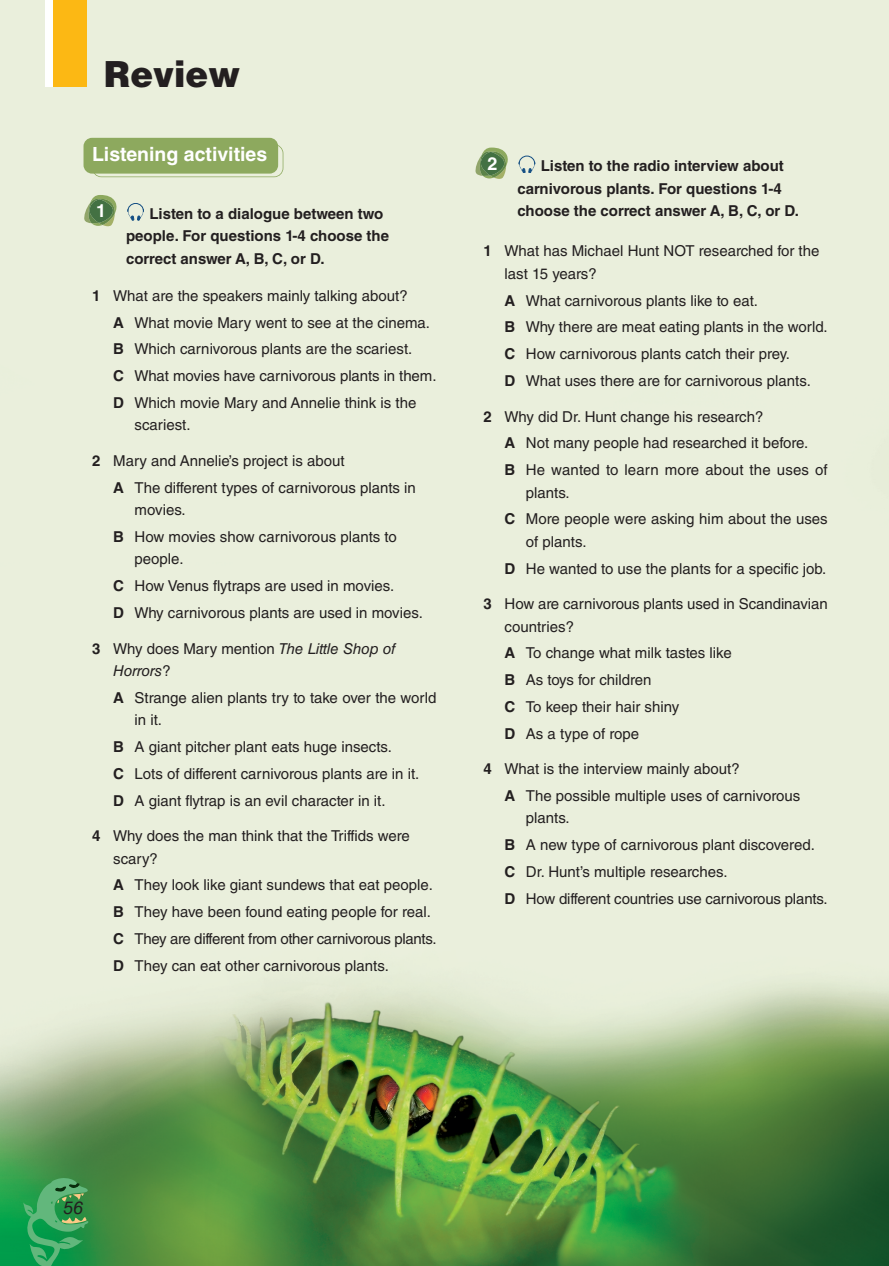
<style>
.page{position:relative;width:889px;height:1266px;background:#fff}
.page>*{position:absolute;margin:0;border:0;box-sizing:border-box;transform-origin:0 0}
.t1{font:900 36px "Helvetica LT Std";color:#231f20;scale:.95 1}
.t2{font:700 19.5px "Helvetica LT Std";color:#fff}
.t3{font:italic 18px "Helvetica LT Std";color:#231f20}
.t4{font:700 18px "Helvetica LT Std";color:#fff}
.t5{font:15px/26.7px "Helvetica LT Std";color:#231f20}
.t6{font:700 15px/22.5px "Helvetica LT Std";color:#231f20}
.t7{font:italic 15px/22.5px "Helvetica LT Std";letter-spacing:-.005em;color:#231f20}
.s1{font-weight:700}
.s2{font-weight:700;font-style:normal}
.s3{font-style:normal}
</style>
<div class="page">
<img style="left:0;top:0;width:889px;height:1265px">
<svg style="left:23px;top:1177px;width:67px;height:88px;background:#36a159"></svg>
<div style="left:51px;top:0;width:35px;height:87px;background:#fcb814"></div>
<div style="left:45px;top:0;width:7px;height:87px;background:#fff"></div>
<div style="left:92px;top:144px;width:191px;height:33px;border:2px solid #8da95e;border-radius:9px"></div>
<div style="left:83px;top:138px;width:195px;height:36px;background:#8da95e;border-radius:9px"></div>
<svg style="left:127px;top:203px;width:17px;height:17px"></svg>
<svg style="left:84px;top:195px;width:32px;height:31px"></svg>
<svg style="left:519px;top:156px;width:16px;height:17px"></svg>
<svg style="left:475px;top:147px;width:33px;height:32px"></svg>
<h1 class="t1" style="left:104px;top:61px;width:145px">Review</h1>
<h2 class="t2" style="left:92px;top:147px;width:177px">Listening activities</h2>
<p class="t4" style="left:96px;top:204px;width:12px">1</p>
<p class="t6" style="left:126px;top:204px;width:265px;text-indent:23px">Listen to a dialogue between two people. For questions 1-4 choose the correct answer A, B, C, or D.</p>
<p class="t5" style="left:113px;top:283px;width:325px;text-indent:-21px"><span class="s1">1</span> What are the speakers mainly talking about?<br><span class="s1">A</span> What movie Mary went to see at the cinema.<br><span class="s1">B</span> Which carnivorous plants are the scariest.<br><span class="s1">C</span> What movies have carnivorous plants in them.<br><span class="s1">D</span> Which movie Mary and Annelie think is the</p>
<p class="t5" style="left:135px;top:413px;width:58px">scariest.</p>
<p class="t5" style="left:113px;top:448px;width:304px;text-indent:-21px"><span class="s1">2</span> Mary and Annelie’s project is about<br><span class="s1">A</span> The different types of carnivorous plants in</p>
<p class="t5" style="left:113px;top:498px;width:285px;text-indent:21px">movies.<br><span class="s1">B</span> How movies show carnivorous plants to</p>
<p class="t5" style="left:113px;top:547px;width:311px;text-indent:21px">people.<br><span class="s1">C</span> How Venus flytraps are used in movies.<br><span class="s1">D</span> Why carnivorous plants are used in movies.</p>
<p class="t7" style="left:113px;top:638px;width:284px;text-indent:-21px"><span class="s2">3</span> <span class="s3">Why does Mary mention</span> The Little Shop of<br>Horrors<span class="s3">?</span></p>
<p class="t5" style="left:135px;top:687px;width:303px;line-height:22.5px;text-indent:-21px"><span class="s1">A</span> Strange alien plants try to take over the world in it.</p>
<p class="t5" style="left:113px;top:734px;width:308px"><span class="s1">B</span> A giant pitcher plant eats huge insects.<br><span class="s1">C</span> Lots of different carnivorous plants are in it.<br><span class="s1">D</span> A giant flytrap is an evil character in it.</p>
<p class="t5" style="left:113px;top:826px;width:298px;line-height:22.5px;text-indent:-21px"><span class="s1">4</span> Why does the man think that the Triffids were scary?</p>
<p class="t5" style="left:113px;top:873px;width:325px"><span class="s1">A</span> They look like giant sundews that eat people.<br><span class="s1">B</span> They have been found eating people for real.<br><span class="s1">C</span> They are different from other carnivorous plants.<br><span class="s1">D</span> They can eat other carnivorous plants.</p>
<p class="t4" style="left:487px;top:157px;width:12px">2</p>
<p class="t6" style="left:517px;top:156px;width:283px;text-indent:23px">Listen to the radio interview about carnivorous plants. For questions 1-4 choose the correct answer A, B, C, or D.</p>
<p class="t5" style="left:504px;top:241px;width:316px;line-height:22.5px;text-indent:-21px"><span class="s1">1</span> What has Michael Hunt NOT researched for the last 15 years?</p>
<p class="t5" style="left:504px;top:288px;width:325px"><span class="s1">A</span> What carnivorous plants like to eat.<br><span class="s1">B</span> Why there are meat eating plants in the world.<br><span class="s1">C</span> How carnivorous plants catch their prey.<br><span class="s1">D</span> What uses there are for carnivorous plants.</p>
<p class="t5" style="left:504px;top:404px;width:325px;text-indent:-21px"><span class="s1">2</span> Why did Dr. Hunt change his research?<br><span class="s1">A</span> Not many people had researched it before.<br><span class="s1">B</span> He wanted to learn more about the uses of</p>
<p class="t5" style="left:504px;top:480px;width:325px;text-indent:21px">plants.<br><span class="s1">C</span> More people were asking him about the uses</p>
<p class="t5" style="left:504px;top:529px;width:323px;text-indent:21px">of plants.<br><span class="s1">D</span> He wanted to use the plants for a specific job.</p>
<p class="t5" style="left:504px;top:594px;width:325px;line-height:22.5px;text-indent:-21px"><span class="s1">3</span> How are carnivorous plants used in Scandinavian countries?</p>
<p class="t5" style="left:504px;top:641px;width:229px"><span class="s1">A</span> To change what milk tastes like<br><span class="s1">B</span> As toys for children<br><span class="s1">C</span> To keep their hair shiny<br><span class="s1">D</span> As a type of rope</p>
<p class="t5" style="left:504px;top:757px;width:297px;text-indent:-21px"><span class="s1">4</span> What is the interview mainly about?<br><span class="s1">A</span> The possible multiple uses of carnivorous</p>
<p class="t5" style="left:504px;top:806px;width:325px;text-indent:21px">plants.<br><span class="s1">B</span> A new type of carnivorous plant discovered.<br><span class="s1">C</span> Dr. Hunt’s multiple researches.<br><span class="s1">D</span> How different countries use carnivorous plants.</p>
<p class="t3" style="left:63px;top:1201px;width:22px">56</p>
</div>
